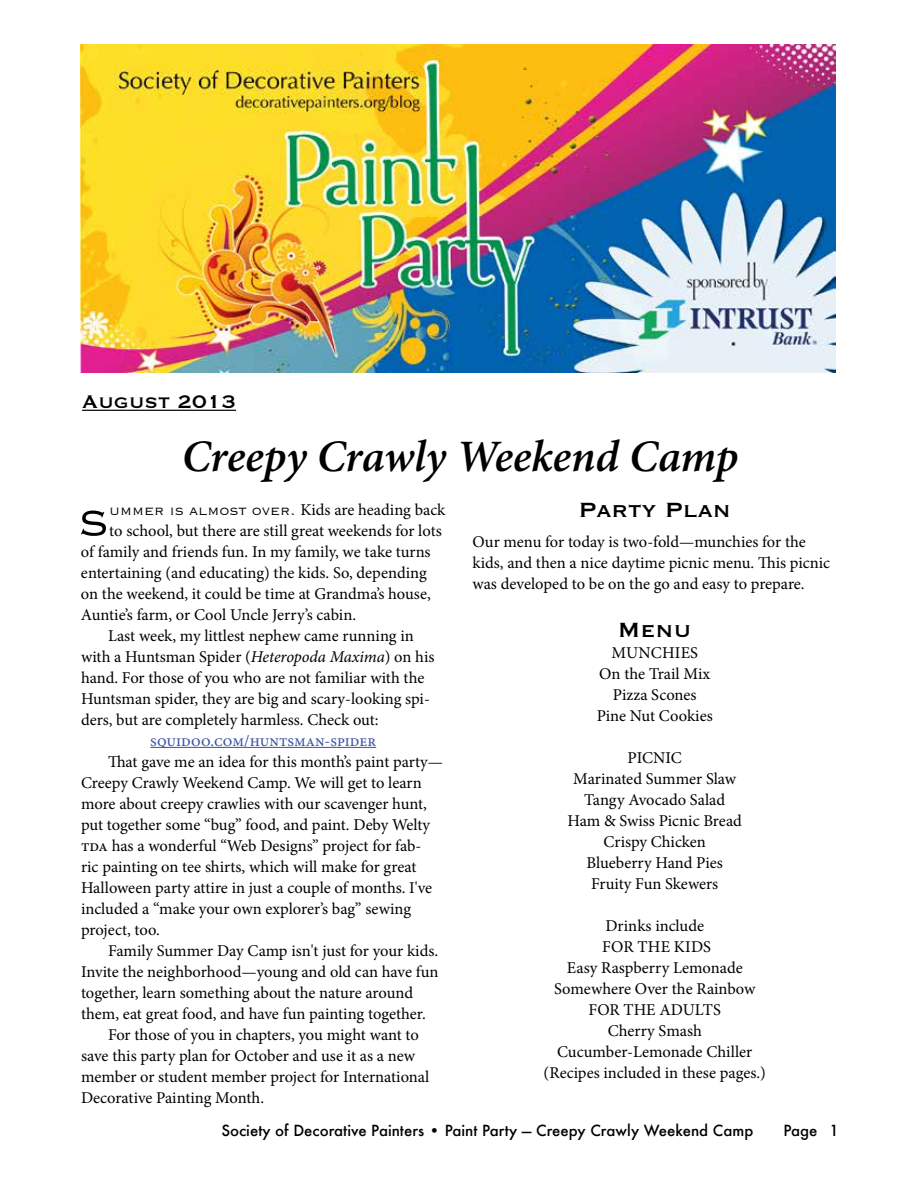
<style>
.page{position:relative;width:918px;height:1188px;background:#fff}
.page>*{position:absolute;margin:0;border:0;box-sizing:border-box;transform-origin:0 0}
.t1{font:300 56.4px "Copperplate";color:#000}
.t2{font:italic 600 45px "Minion Pro";letter-spacing:-.01em;color:#000}
.t3{font:27px "Copperplate";color:#000}
.t4{font:24px "Copperplate";color:#000}
.t5{font:16.5px/21px "Minion Pro";color:#000}
.t6{font:300 16.5px "Copperplate";color:#000}
.t7{font:16.5px "Minion Pro";color:#3851a3}
.t8{font:500 15px "Futura";color:#000}
.s1{font-family:"Minion Pro";font-weight:400}
.s2{font-style:italic}
</style>
<div class="page">
<img style="left:81px;top:45px;width:754px;height:328px">
<hr style="left:82px;top:410px;width:154px;height:1px;background:#000">
<hr style="left:150px;top:747px;width:226px;height:1px;background:#3851a3">
<h3 class="t4" style="left:82px;top:386px;width:156px">August 2013</h3>
<h2 class="t2" style="left:182px;top:425px;width:558px">Creepy Crawly Weekend Camp</h2>
<h3 class="t3" style="left:579px;top:492px;width:154px">Party Plan</h3>
<p class="t5" style="left:472px;top:531px;width:359px">Our menu for today is two-fold—munchies for the kids, and then a nice daytime picnic menu. This picnic was developed to be on the go and easy to prepare.</p>
<h3 class="t3" style="left:618px;top:612px;width:75px">Menu</h3>
<p class="t5" style="left:597px;top:642px;width:118px;text-align:center">Munchies<br>On the Trail Mix<br>Pizza Scones<br>Pine Nut Cookies</p>
<p class="t5" style="left:628px;top:747px;width:20px">PICNIC</p>
<p class="t5" style="left:573px;top:768px;width:164px">Marinated Summer Slaw</p>
<p class="t5" style="left:584px;top:789px;width:142px">Tangy Avocado Salad</p>
<p class="t5" style="left:568px;top:810px;width:176px">Ham &amp; Swiss Picnic Bread</p>
<p class="t5" style="left:604px;top:831px;width:104px">Crispy Chicken</p>
<p class="t5" style="left:587px;top:852px;width:138px">Blueberry Hand Pies</p>
<p class="t5" style="left:591px;top:873px;width:129px">Fruity Fun Skewers</p>
<p class="t5" style="left:544px;top:915px;width:224px;text-align:center">Drinks include<br>FOR THE KIDS<br>Easy Raspberry Lemonade<br>Somewhere Over the Rainbow<br>FOR THE ADULTS<br>Cherry Smash<br>Cucumber-Lemonade Chiller (Recipes included in these pages.)</p>
<h1 class="t1" style="left:78px;top:484px;width:33px">s</h1>
<p class="t6" style="left:109px;top:500px;width:338px">ummer is almost over. <span class="s1">Kids are heading back</span></p>
<p class="t5" style="left:109px;top:520px;width:334px">to school, but there are still great weekends for lots</p>
<p class="t5" style="left:81px;top:541px;width:351px">of family and friends fun. In my family, we take turns</p>
<p class="t5" style="left:81px;top:562px;width:347px">entertaining (and educating) the kids. So, depending</p>
<p class="t5" style="left:81px;top:583px;width:351px">on the weekend, it could be time at Grandma’s house,</p>
<p class="t5" style="left:81px;top:604px;width:277px">Auntie’s farm, or Cool Uncle Jerry’s cabin.</p>
<p class="t5" style="left:108px;top:625px;width:307px">Last week, my littlest nephew came running in</p>
<p class="t5" style="left:81px;top:646px;width:355px">with a Huntsman Spider (<span class="s2">Heteropoda Maxima</span>) on his</p>
<p class="t5" style="left:81px;top:667px;width:345px">hand. For those of you who are not familiar with the</p>
<p class="t5" style="left:81px;top:688px;width:350px">Huntsman spider, they are big and scary-looking spi-</p>
<p class="t5" style="left:81px;top:709px;width:299px">ders, but are completely harmless. Check out:</p>
<p class="t7" style="left:150px;top:729px;width:227px">squidoo.com/huntsman-spider</p>
<p class="t5" style="left:81px;top:751px;width:364px;text-indent:27px">That gave me an idea for this month’s paint party— Creepy Crawly Weekend Camp. We will get to learn more about creepy crawlies with our scavenger hunt, put together some “bug” food, and paint. Deby Welty tda has a wonderful “Web Designs” project for fab&shy;ric painting on tee shirts, which will make for great Halloween party attire in just a couple of months. I've included a “make your own explorer’s bag” sewing project, too.</p>
<p class="t5" style="left:108px;top:940px;width:332px">Family Summer Day Camp isn't just for your kids.</p>
<p class="t5" style="left:81px;top:961px;width:359px">Invite the neighborhood—young and old can have fun</p>
<p class="t5" style="left:81px;top:982px;width:334px">together, learn something about the nature around</p>
<p class="t5" style="left:81px;top:1003px;width:346px">them, eat great food, and have fun painting together.</p>
<p class="t5" style="left:108px;top:1024px;width:312px">For those of you in chapters, you might want to</p>
<p class="t5" style="left:81px;top:1045px;width:336px">save this party plan for October and use it as a new</p>
<p class="t5" style="left:81px;top:1066px;width:350px">member or student member project for International</p>
<p class="t5" style="left:81px;top:1087px;width:185px">Decorative Painting Month.</p>
<p class="t8" style="left:221px;top:1120px;width:534px">Society of Decorative Painters • Paint Party — Creepy Crawly Weekend Camp</p>
<p class="t8" style="left:783px;top:1120px;width:57px">Page 1</p>
</div>
